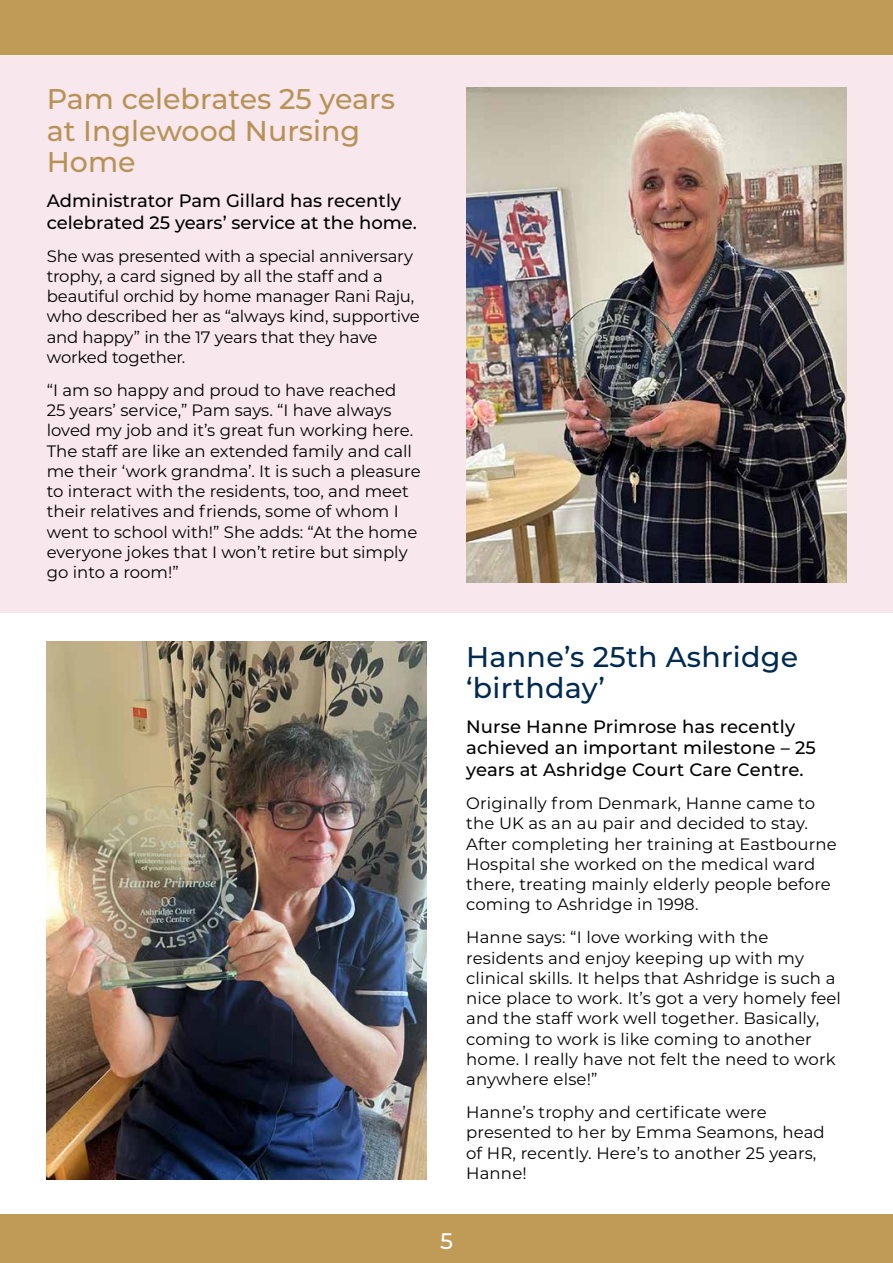
<style>
.page{position:relative;width:893px;height:1263px;background:#fff}
.page>*{position:absolute;margin:0;border:0;box-sizing:border-box;transform-origin:0 0}
.t1{font:500 28.5px/31.5px "Montserrat";color:#b79257}
.t2{font:500 28.5px/31.5px "Montserrat";letter-spacing:.01em;color:#002a4f}
.t3{font:500 22.5px "Montserrat";color:#fff}
.t4{font:500 18px/21.8px "Montserrat";color:#000}
.t5{font:16.5px/20.2px "Montserrat";color:#000}
</style>
<div class="page">
<div style="left:0;top:27px;width:893px;height:585px;background:#f8e7ed"></div>
<div style="left:0;top:0;width:893px;height:54px;background:#c09b57"></div>
<div style="left:0;top:1214px;width:893px;height:49px;background:#c09b57"></div>
<img style="left:466px;top:87px;width:380px;height:496px">
<img style="left:46px;top:641px;width:380px;height:538px">
<h1 class="t1" style="left:47px;top:82px;width:350px">Pam celebrates 25 years at Inglewood Nursing<br>Home</h1>
<p class="t4" style="left:47px;top:189px;width:372px">Administrator Pam Gillard has recently celebrated 25 years’ service at the home.</p>
<p class="t5" style="left:47px;top:245px;width:375px">She was presented with a special anniversary trophy, a card signed by all the staff and a beautiful orchid by home manager Rani Raju, who described her as “always kind, supportive and happy” in the 17 years that they have worked together.</p>
<p class="t5" style="left:47px;top:379px;width:375px">“I am so happy and proud to have reached<br>25 years’ service,” Pam says. “I have always loved my job and it’s great fun working here.<br>The staff are like an extended family and call me their ‘work grandma’. It is such a pleasure to interact with the residents, too, and meet their relatives and friends, some of whom I went to school with!” She adds: “At the home everyone jokes that I won’t retire but simply go into a room!”</p>
<h1 class="t2" style="left:466px;top:639px;width:334px">Hanne’s 25th Ashridge ‘birthday’</h1>
<p class="t4" style="left:466px;top:714px;width:351px">Nurse Hanne Primrose has recently achieved an important milestone – 25 years at Ashridge Court Care Centre.</p>
<p class="t5" style="left:466px;top:792px;width:372px">Originally from Denmark, Hanne came to the UK as an au pair and decided to stay.<br>After completing her training at Eastbourne Hospital she worked on the medical ward there, treating mainly elderly people before coming to Ashridge in 1998.</p>
<p class="t5" style="left:466px;top:927px;width:376px">Hanne says: “I love working with the residents and enjoy keeping up with my clinical skills. It helps that Ashridge is such a nice place to work. It’s got a very homely feel and the staff work well together. Basically, coming to work is like coming to another home. I really have not felt the need to work anywhere else!”</p>
<p class="t5" style="left:466px;top:1101px;width:360px">Hanne’s trophy and certificate were presented to her by Emma Seamons, head of HR, recently. Here’s to another 25 years,<br>Hanne!</p>
<h2 class="t3" style="left:440px;top:1226px;width:14px">51</h2>
</div>
